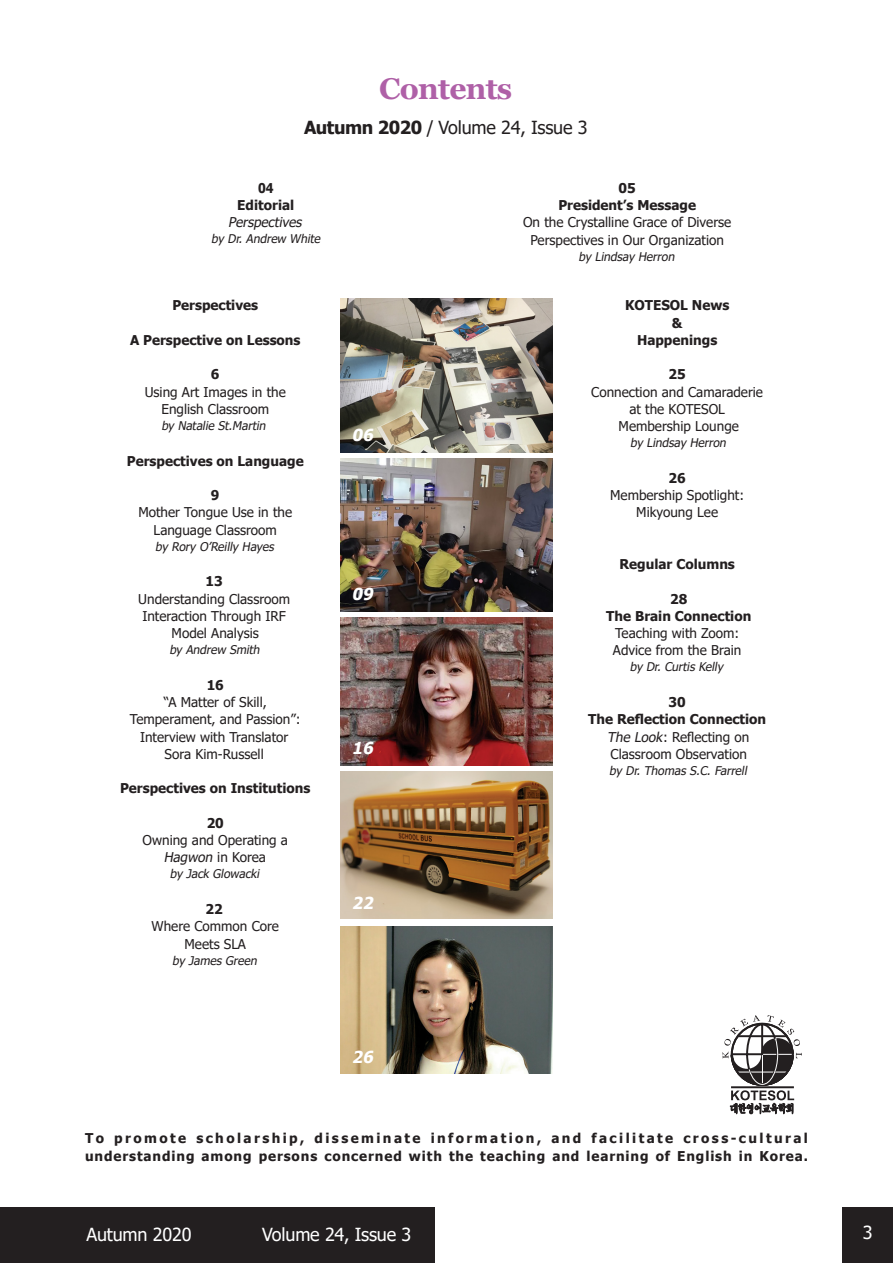
<style>
.page{position:relative;width:893px;height:1263px;background:#fff}
.page>*{position:absolute;margin:0;border:0;box-sizing:border-box;transform-origin:0 0}
.t1{font:700 30px "Georgia";letter-spacing:-.025em;color:#af60a7}
.t2{font:18px "Tahoma";letter-spacing:-.01em;color:#fff}
.t3{font:18px "Tahoma";letter-spacing:-.01em;color:#231f20}
.t4{font:italic 700 16.5px "Tahoma";color:#fff}
.t5{font:13.5px "Tahoma";color:#231f20}
.t6{font:700 13.5px "Tahoma";color:#231f20}
.t7{font:700 13.5px/18px "Tahoma";letter-spacing:.065em;color:#231f20}
.t8{font:italic 13.5px "Tahoma";color:#231f20}
.t9{font:700 13.5px "Tahoma";color:#231f20;scale:.9 1}
.t10{font:italic 12px "Tahoma";color:#231f20}
.s1{font-weight:700}
.s2{font-style:italic}
</style>
<div class="page">
<div style="left:843px;top:1207px;width:50px;height:56px;background:#231f20"></div>
<div style="left:0;top:1207px;width:435px;height:56px;background:#231f20"></div>
<svg style="left:722px;top:1015px;width:80px;height:99px"></svg>
<img style="left:340px;top:618px;width:213px;height:147px">
<img style="left:340px;top:458px;width:213px;height:153px">
<img style="left:340px;top:771px;width:213px;height:148px">
<img style="left:340px;top:926px;width:213px;height:148px">
<img style="left:340px;top:299px;width:213px;height:153px">
<p class="t1" style="left:379px;top:69px;width:135px">Contents</p>
<p class="t3" style="left:304px;top:116px;width:285px"><span class="s1">Autumn 2020</span> / Volume 24, Issue 3</p>
<p class="t9" style="left:258px;top:178px;width:19px">04</p>
<p class="t6" style="left:237px;top:196px;width:58px">Editorial</p>
<p class="t8" style="left:228px;top:213px;width:78px">Perspectives</p>
<p class="t10" style="left:211px;top:231px;width:114px">by Dr.Andrew White</p>
<p class="t6" style="left:172px;top:296px;width:87px">Perspectives</p>
<p class="t6" style="left:130px;top:330px;width:172px">A Perspective on Lessons</p>
<p class="t6" style="left:211px;top:365px;width:10px">6</p>
<p class="t5" style="left:145px;top:383px;width:143px">Using Art Images in the</p>
<p class="t5" style="left:161px;top:400px;width:109px">English Classroom</p>
<p class="t10" style="left:161px;top:417px;width:109px">by Natalie St.Martin</p>
<p class="t6" style="left:127px;top:451px;width:178px">Perspectives on Language</p>
<p class="t6" style="left:211px;top:486px;width:10px">9</p>
<p class="t5" style="left:138px;top:503px;width:155px">Mother Tongue Use in the</p>
<p class="t5" style="left:154px;top:521px;width:125px">Language Classroom</p>
<p class="t10" style="left:155px;top:538px;width:123px">by Rory O’Reilly Hayes</p>
<p class="t6" style="left:206px;top:572px;width:19px">13</p>
<p class="t5" style="left:138px;top:590px;width:153px">Understanding Classroom</p>
<p class="t5" style="left:142px;top:607px;width:145px">Interaction Through IRF</p>
<p class="t5" style="left:172px;top:624px;width:89px">Model Analysis</p>
<p class="t10" style="left:169px;top:642px;width:95px">by Andrew Smith</p>
<p class="t6" style="left:207px;top:675px;width:19px">16</p>
<p class="t5" style="left:164px;top:693px;width:105px">“A Matter of Skill,</p>
<p class="t5" style="left:130px;top:710px;width:172px">Temperament, and Passion”:</p>
<p class="t5" style="left:140px;top:728px;width:150px">Interview with Translator</p>
<p class="t5" style="left:165px;top:745px;width:101px">Sora Kim-Russell</p>
<p class="t6" style="left:120px;top:779px;width:192px">Perspectives on Institutions</p>
<p class="t6" style="left:207px;top:813px;width:19px">20</p>
<p class="t5" style="left:143px;top:831px;width:147px">Owning and Operating a</p>
<p class="t5" style="left:164px;top:848px;width:104px"><span class="s2">Hagwon</span> in Korea</p>
<p class="t10" style="left:170px;top:866px;width:94px">by Jack Glowacki</p>
<p class="t6" style="left:206px;top:900px;width:19px">22</p>
<p class="t5" style="left:152px;top:917px;width:129px">Where Common Core</p>
<p class="t5" style="left:185px;top:935px;width:63px">Meets SLA</p>
<p class="t10" style="left:172px;top:952px;width:89px">by JamesGreen</p>
<p class="t4" style="left:352px;top:423px;width:27px">06</p>
<p class="t4" style="left:352px;top:583px;width:27px">09</p>
<p class="t4" style="left:352px;top:737px;width:27px">16</p>
<p class="t4" style="left:352px;top:891px;width:27px">22</p>
<p class="t4" style="left:352px;top:1046px;width:27px">26</p>
<p class="t6" style="left:619px;top:178px;width:19px">05</p>
<p class="t6" style="left:558px;top:196px;width:139px">President’s Message</p>
<p class="t5" style="left:523px;top:213px;width:210px">On the Crystalline Grace of Diverse</p>
<p class="t5" style="left:530px;top:231px;width:195px">Perspectives in Our Organization</p>
<p class="t10" style="left:578px;top:248px;width:100px">by Lindsay Herron</p>
<p class="t6" style="left:625px;top:296px;width:106px">KOTESOL News</p>
<p class="t6" style="left:672px;top:313px;width:12px">&amp;</p>
<p class="t6" style="left:637px;top:330px;width:82px">Happenings</p>
<p class="t6" style="left:669px;top:365px;width:19px">25</p>
<p class="t5" style="left:591px;top:383px;width:173px">Connection and Camaraderie</p>
<p class="t5" style="left:629px;top:400px;width:97px">at the KOTESOL</p>
<p class="t5" style="left:619px;top:417px;width:122px">Membership Lounge</p>
<p class="t10" style="left:630px;top:435px;width:100px">by Lindsay Herron</p>
<p class="t6" style="left:669px;top:468px;width:19px">26</p>
<p class="t5" style="left:610px;top:486px;width:135px">Membership Spotlight:</p>
<p class="t5" style="left:636px;top:503px;width:83px">Mikyoung Lee</p>
<p class="t6" style="left:619px;top:555px;width:117px">Regular Columns</p>
<p class="t6" style="left:670px;top:589px;width:19px">28</p>
<p class="t6" style="left:606px;top:606px;width:147px">The Brain Connection</p>
<p class="t5" style="left:615px;top:624px;width:126px">Teaching with Zoom:</p>
<p class="t5" style="left:613px;top:641px;width:130px">Advice from the Brain</p>
<p class="t10" style="left:630px;top:659px;width:98px">by Dr.CurtisKelly</p>
<p class="t6" style="left:669px;top:693px;width:19px">30</p>
<p class="t6" style="left:588px;top:710px;width:180px">The Reflection Connection</p>
<p class="t5" style="left:607px;top:728px;width:144px"><span class="s2">The Look</span>: Reflecting on</p>
<p class="t5" style="left:611px;top:745px;width:138px">Classroom Observation</p>
<p class="t10" style="left:609px;top:762px;width:142px">by Dr.ThomasS.C.Farrell</p>
<p class="t7" style="left:85px;top:1130px;width:724px">To promote scholarship, disseminate information, and facilitate cross-cultural understanding among persons concerned with the teaching and learning of English in Korea.</p>
<p class="t2" style="left:86px;top:1223px;width:107px">Autumn 2020</p>
<p class="t2" style="left:262px;top:1223px;width:151px">Volume 24, Issue 3</p>
<p class="t2" style="left:863px;top:1221px;width:11px">3</p>
</div>
